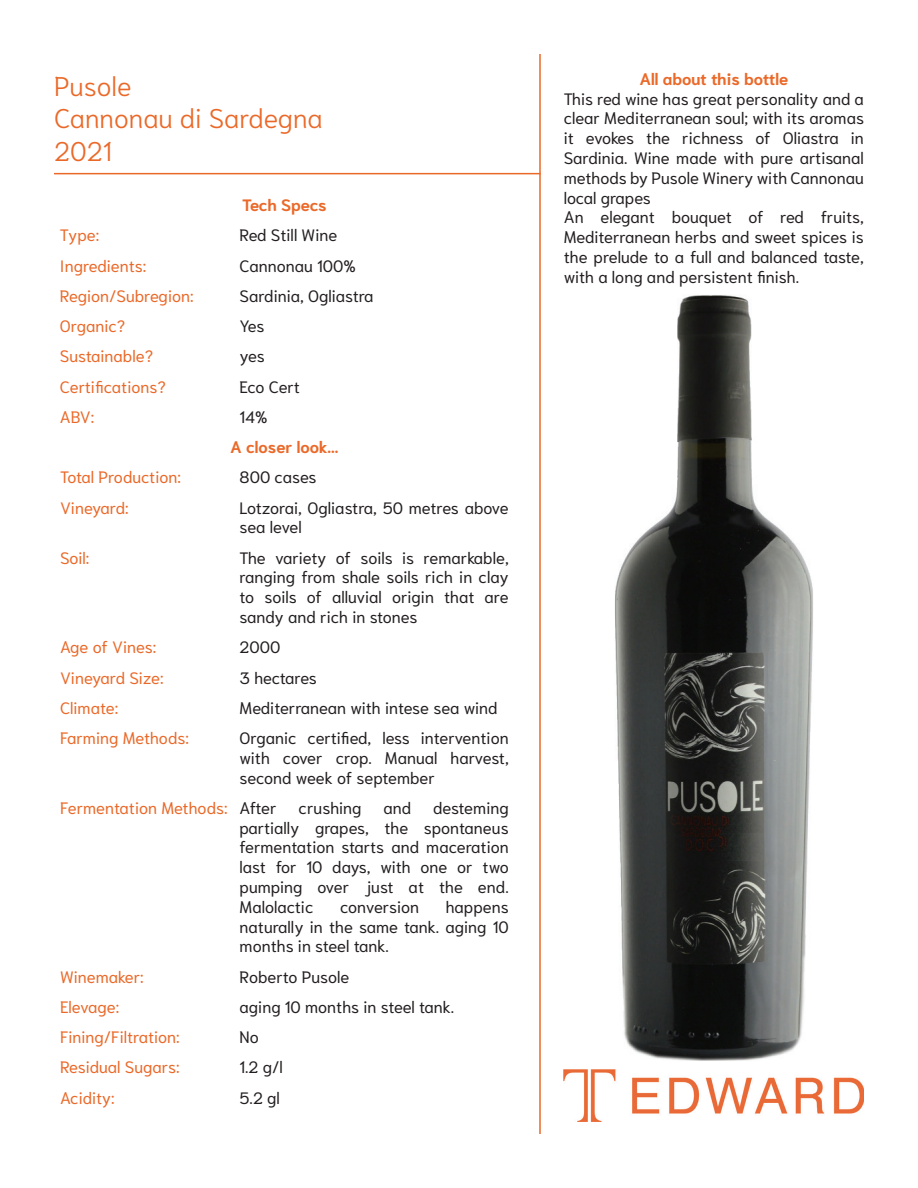
<style>
.page{position:relative;width:918px;height:1188px;background:#fff}
.page>*{position:absolute;margin:0;border:0;box-sizing:border-box;transform-origin:0 0}
.t1{font:300 27px/32.4px "Niramit";color:#ea6929}
.t2{font:16.5px/19.8px "Niramit";color:#231f20;text-align:justify}
.t3{font:16.5px "Niramit";color:#ea6929}
.t4{font:700 16.5px "Niramit";color:#ea6929}
.t5{font:16.5px "Niramit";letter-spacing:-.025em;color:#231f20}
.t6{font:700 16.5px "Niramit";letter-spacing:-.025em;color:#ea6929}
.s1{color:#231f20}
</style>
<div class="page">
<hr style="left:539px;top:54px;width:2px;height:1080px;background:#ea6929">
<hr style="left:54px;top:173px;width:487px;height:1px;background:#ea6929">
<img style="left:564px;top:1070px;width:300px;height:52px">
<img style="left:615px;top:295px;width:198px;height:766px">
<img style="left:720px;top:833px;width:44px;height:27px">
<h1 class="t1" style="left:54px;top:70px;width:270px">Pusole<br>Cannonau di Sardegna<br>2021</h1>
<p class="t4" style="left:639px;top:69px;width:151px">All about this bottle</p>
<p class="t2" style="left:564px;top:89px;width:302px;text-align:left">This red wine has great personality and a clear Mediterranean soul; with its aromas it evokes the richness of Oliastra in Sardinia. Wine made with pure artisanal methods by Pusole Winery with Cannonau local grapes<br>An elegant bouquet of red fruits, Mediterranean herbs and sweet spices is the prelude to a full and balanced taste, with a long and persistent finish.</p>
<p class="t6" style="left:242px;top:196px;width:86px">Tech Specs</p>
<p class="t3" style="left:60px;top:222px;width:41px">Type:</p>
<p class="t2" style="left:240px;top:226px;width:99px">Red Still Wine</p>
<p class="t3" style="left:60px;top:252px;width:88px">Ingredients:</p>
<p class="t2" style="left:240px;top:256px;width:118px">Cannonau 100%</p>
<p class="t3" style="left:60px;top:282px;width:135px">Region/Subregion:</p>
<p class="t2" style="left:240px;top:286px;width:135px">Sardinia, Ogliastra</p>
<p class="t3" style="left:60px;top:312px;width:67px">Organic?</p>
<p class="t2" style="left:240px;top:316px;width:26px">Yes</p>
<p class="t3" style="left:60px;top:343px;width:95px">Sustainable?</p>
<p class="t2" style="left:240px;top:346px;width:27px">yes</p>
<p class="t3" style="left:60px;top:373px;width:107px">Certifications?</p>
<p class="t2" style="left:240px;top:377px;width:62px">Eco Cert</p>
<p class="t3" style="left:60px;top:403px;width:36px">ABV:</p>
<p class="t2" style="left:240px;top:407px;width:30px">14%</p>
<p class="t4" style="left:230px;top:438px;width:110px">A closer look...</p>
<p class="t3" style="left:60px;top:464px;width:122px">Total Production:</p>
<p class="t2" style="left:240px;top:467px;width:78px">800 cases</p>
<p class="t3" style="left:60px;top:494px;width:70px">Vineyard:</p>
<p class="t2" style="left:240px;top:498px;width:271px">Lotzorai, Ogliastra, 50 metres above sea level</p>
<p class="t3" style="left:60px;top:544px;width:31px">Soil:</p>
<p class="t2" style="left:240px;top:548px;width:271px">The variety of soils is remarkable, ranging from shale soils rich in clay to soils of alluvial origin that are sandy and rich in stones</p>
<p class="t3" style="left:60px;top:633px;width:98px">Age of Vines:</p>
<p class="t2" style="left:240px;top:637px;width:43px">2000</p>
<p class="t3" style="left:60px;top:664px;width:105px">Vineyard Size:</p>
<p class="t5" style="left:240px;top:664px;width:79px">3 hectares</p>
<p class="t3" style="left:60px;top:694px;width:60px">Climate:</p>
<p class="t2" style="left:240px;top:698px;width:259px">Mediterranean with intese sea wind</p>
<p class="t3" style="left:60px;top:724px;width:130px">Farming Methods:</p>
<p class="t2" style="left:240px;top:728px;width:271px">Organic certified, less intervention with cover crop. Manual harvest, second week of september</p>
<p class="t3" style="left:60px;top:794px;width:218px">Fermentation Methods: <span class="s1">After</span></p>
<p class="t2" style="left:299px;top:798px;width:65px">crushing</p>
<p class="t2" style="left:384px;top:798px;width:29px">and</p>
<p class="t2" style="left:240px;top:798px;width:271px;text-indent:193px">desteming partially grapes, the spontaneus fermentation starts and maceration last for 10 days, with one or two pumping over just at the end.<br>Malolactic</p>
<p class="t2" style="left:240px;top:897px;width:271px;text-indent:206px">happens naturally in the same tank. aging 10 months in steel tank.</p>
<p class="t2" style="left:340px;top:897px;width:81px">conversion</p>
<p class="t3" style="left:60px;top:963px;width:85px">Winemaker:</p>
<p class="t2" style="left:240px;top:967px;width:111px">Roberto Pusole</p>
<p class="t3" style="left:60px;top:993px;width:61px">Elevage:</p>
<p class="t2" style="left:240px;top:997px;width:216px">aging 10 months in steel tank.</p>
<p class="t3" style="left:60px;top:1023px;width:121px">Fining/Filtration:</p>
<p class="t2" style="left:240px;top:1027px;width:21px">No</p>
<p class="t3" style="left:60px;top:1053px;width:121px">Residual Sugars:</p>
<p class="t2" style="left:240px;top:1057px;width:45px">1.2 g/l</p>
<p class="t3" style="left:60px;top:1084px;width:56px">Acidity:</p>
<p class="t2" style="left:240px;top:1088px;width:42px">5.2 gl</p>
</div>
